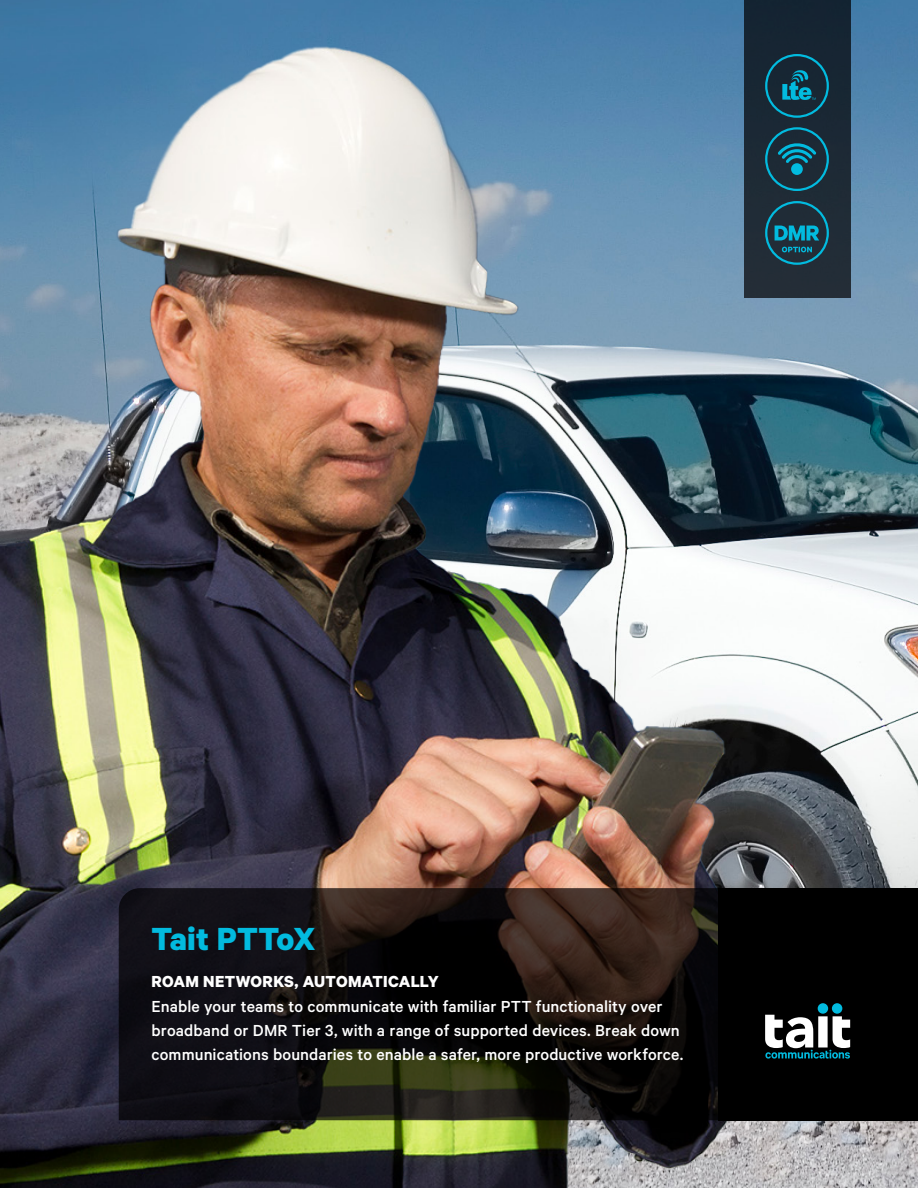
<style>
.page{position:relative;width:918px;height:1188px;background:#fff}
.page>*{position:absolute;margin:0;border:0;box-sizing:border-box;transform-origin:0 0}
.Product_name{font:700 36px "Calibre";color:#02bbdf}
.Product_must-air_sta{font:500 18px/24.3px "Calibre";letter-spacing:.005em;color:#fff}
.Product_Title{font:700 18px "Calibre";letter-spacing:.015em;color:#fff}
</style>
<div class="page">
<img style="left:0;top:0;width:918px;height:1188px">
<svg style="left:119px;top:888px;width:600px;height:232px;background:#161210"></svg>
<div style="left:719px;top:888px;width:199px;height:232px;background:#000"></div>
<svg style="left:765px;top:1003px;width:85px;height:56px"></svg>
<div style="left:744px;top:0;width:106px;height:298px;background:#1b2835"></div>
<svg style="left:765px;top:54px;width:64px;height:64px"></svg>
<svg style="left:765px;top:127px;width:64px;height:64px"></svg>
<div style="left:791px;top:163px;width:12px;height:12px;background:#02bbdf;border-radius:50%"></div>
<svg style="left:765px;top:201px;width:64px;height:64px"></svg>
<p class="Product_name" style="left:152px;top:917px;width:165px">Tait PTToX</p>
<p class="Product_Title" style="left:152px;top:971px;width:289px">ROAM NETWORKS, AUTOMATICALLY</p>
<p class="Product_must-air_sta" style="left:152px;top:993px;width:533px">Enable your teams to communicate with familiar PTT functionality over broadband or DMR Tier 3, with a range of supported devices. Break down communications boundaries to enable a safer, more productive workforce.</p>
</div>
